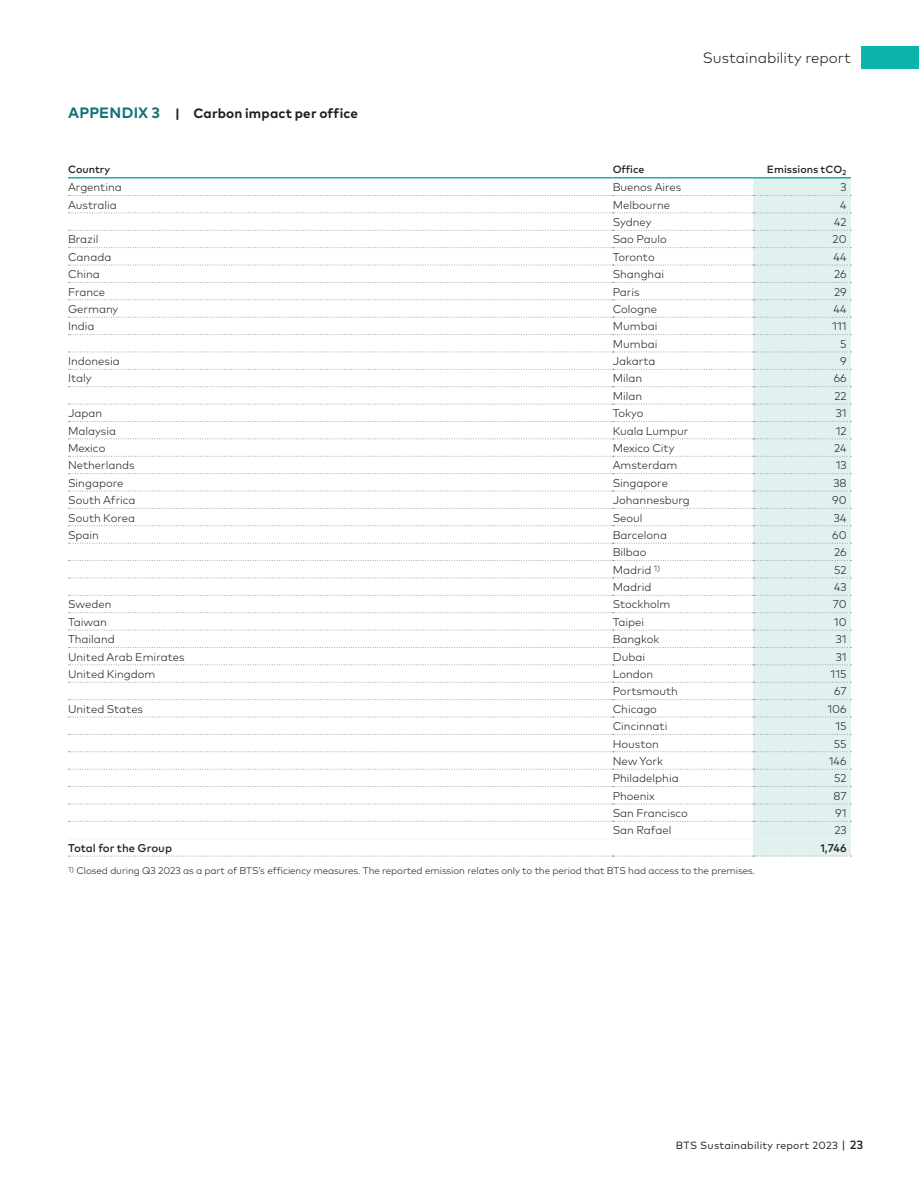
<style>
.page{position:relative;width:919px;height:1191px;background:#fff}
.page>*{position:absolute;margin:0;border:0;box-sizing:border-box;transform-origin:0 0}
.t1{font:300 15px "Mark OT";color:#231f20}
.notrubrik{font:700 13.5px "Mark OT";letter-spacing:.01em;color:#231f20}
.TAB_normal{font:300 11.25px "Mark OT";color:#231f20}
.TAB_fet{font:500 11.25px "Mark OT";color:#231f20}
.t2{font:10.5px "Mark OT";letter-spacing:.02em;color:#231f20}
.TAB_huvud{font:500 10.5px "Mark OT";color:#231f20}
.Fotnot_med_siffra{font:300 9.75px "Mark OT";letter-spacing:-.01em;color:#231f20}
.s1{font-size:15px;color:#127178}
.s2{font-size:12px}
.s3{font-weight:500;font-size:12px}
</style>
<div class="page">
<div style="left:753px;top:178px;width:97px;height:677px;background:#e1f1f0"></div>
<svg style="left:68px;top:195px;width:783px;height:1px"></svg>
<svg style="left:68px;top:212px;width:783px;height:1px"></svg>
<svg style="left:68px;top:230px;width:783px;height:1px"></svg>
<svg style="left:68px;top:247px;width:783px;height:1px"></svg>
<svg style="left:68px;top:265px;width:783px;height:1px"></svg>
<svg style="left:68px;top:282px;width:783px;height:1px"></svg>
<svg style="left:68px;top:299px;width:783px;height:1px"></svg>
<svg style="left:68px;top:317px;width:783px;height:1px"></svg>
<svg style="left:68px;top:334px;width:783px;height:1px"></svg>
<svg style="left:68px;top:351px;width:783px;height:1px"></svg>
<svg style="left:68px;top:369px;width:783px;height:1px"></svg>
<svg style="left:68px;top:386px;width:783px;height:1px"></svg>
<svg style="left:68px;top:404px;width:783px;height:1px"></svg>
<svg style="left:68px;top:421px;width:783px;height:1px"></svg>
<svg style="left:68px;top:438px;width:783px;height:1px"></svg>
<svg style="left:68px;top:456px;width:783px;height:1px"></svg>
<svg style="left:68px;top:473px;width:783px;height:1px"></svg>
<svg style="left:68px;top:490px;width:783px;height:1px"></svg>
<svg style="left:68px;top:508px;width:783px;height:1px"></svg>
<svg style="left:68px;top:525px;width:783px;height:1px"></svg>
<svg style="left:68px;top:543px;width:783px;height:1px"></svg>
<svg style="left:68px;top:560px;width:783px;height:1px"></svg>
<svg style="left:68px;top:577px;width:783px;height:1px"></svg>
<svg style="left:68px;top:595px;width:783px;height:1px"></svg>
<svg style="left:68px;top:612px;width:783px;height:1px"></svg>
<svg style="left:68px;top:629px;width:783px;height:1px"></svg>
<svg style="left:68px;top:647px;width:783px;height:1px"></svg>
<svg style="left:68px;top:664px;width:783px;height:1px"></svg>
<svg style="left:68px;top:682px;width:783px;height:1px"></svg>
<svg style="left:68px;top:699px;width:783px;height:1px"></svg>
<svg style="left:68px;top:716px;width:783px;height:1px"></svg>
<svg style="left:68px;top:734px;width:783px;height:1px"></svg>
<svg style="left:68px;top:751px;width:783px;height:1px"></svg>
<svg style="left:68px;top:768px;width:783px;height:1px"></svg>
<svg style="left:68px;top:803px;width:783px;height:1px"></svg>
<svg style="left:68px;top:821px;width:783px;height:1px"></svg>
<hr style="left:68px;top:177px;width:544px;height:1px;background:#0db4aa">
<hr style="left:612px;top:177px;width:141px;height:1px;background:#0db4aa">
<hr style="left:753px;top:177px;width:97px;height:1px;background:#0db4aa">
<svg style="left:68px;top:786px;width:783px;height:1px"></svg>
<svg style="left:68px;top:855px;width:783px;height:1px"></svg>
<hr style="left:68px;top:838px;width:544px;height:1px;background:#f1f5f7">
<hr style="left:612px;top:838px;width:141px;height:1px;background:#f1f5f7">
<hr style="left:753px;top:838px;width:97px;height:1px;background:#f1f5f7">
<div style="left:861px;top:46px;width:57px;height:23px;background:#0db4aa"></div>
<p class="notrubrik" style="left:68px;top:105px;width:291px"><span class="s1">APPENDIX 3</span> | Carbon impact per office</p>
<h1 class="t1" style="left:702px;top:48px;width:150px">Sustainability report</h1>
<p class="TAB_huvud" style="left:68px;top:163px;width:44px">Country</p>
<p class="TAB_huvud" style="left:612px;top:163px;width:33px">Office</p>
<p class="TAB_huvud" style="left:767px;top:163px;width:81px">Emissions tCO<sub>2</sub></p>
<p class="TAB_normal" style="left:68px;top:180px;width:55px">Argentina</p>
<p class="TAB_normal" style="left:612px;top:180px;width:70px">Buenos Aires</p>
<p class="TAB_normal" style="left:840px;top:180px;width:8px">3</p>
<p class="TAB_normal" style="left:68px;top:198px;width:50px">Australia</p>
<p class="TAB_normal" style="left:612px;top:198px;width:59px">Melbourne</p>
<p class="TAB_normal" style="left:840px;top:198px;width:8px">4</p>
<p class="TAB_normal" style="left:612px;top:215px;width:40px">Sydney</p>
<p class="TAB_normal" style="left:834px;top:215px;width:14px">42</p>
<p class="TAB_normal" style="left:68px;top:233px;width:32px">Brazil</p>
<p class="TAB_normal" style="left:612px;top:233px;width:56px">Sao Paulo</p>
<p class="TAB_normal" style="left:832px;top:233px;width:16px">20</p>
<p class="TAB_normal" style="left:68px;top:250px;width:45px">Canada</p>
<p class="TAB_normal" style="left:612px;top:250px;width:44px">Toronto</p>
<p class="TAB_normal" style="left:833px;top:250px;width:15px">44</p>
<p class="TAB_normal" style="left:68px;top:267px;width:33px">China</p>
<p class="TAB_normal" style="left:612px;top:267px;width:53px">Shanghai</p>
<p class="TAB_normal" style="left:834px;top:267px;width:14px">26</p>
<p class="TAB_normal" style="left:68px;top:285px;width:39px">France</p>
<p class="TAB_normal" style="left:612px;top:285px;width:29px">Paris</p>
<p class="TAB_normal" style="left:834px;top:285px;width:14px">29</p>
<p class="TAB_normal" style="left:68px;top:302px;width:52px">Germany</p>
<p class="TAB_normal" style="left:612px;top:302px;width:46px">Cologne</p>
<p class="TAB_normal" style="left:833px;top:302px;width:15px">44</p>
<p class="TAB_normal" style="left:68px;top:319px;width:28px">India</p>
<p class="TAB_normal" style="left:612px;top:319px;width:46px">Mumbai</p>
<p class="TAB_normal" style="left:832px;top:319px;width:16px">111</p>
<p class="TAB_normal" style="left:612px;top:337px;width:46px">Mumbai</p>
<p class="TAB_normal" style="left:840px;top:337px;width:8px">5</p>
<p class="TAB_normal" style="left:68px;top:354px;width:53px">Indonesia</p>
<p class="TAB_normal" style="left:612px;top:354px;width:44px">Jakarta</p>
<p class="TAB_normal" style="left:840px;top:354px;width:8px">9</p>
<p class="TAB_normal" style="left:68px;top:372px;width:25px">Italy</p>
<p class="TAB_normal" style="left:612px;top:372px;width:31px">Milan</p>
<p class="TAB_normal" style="left:833px;top:372px;width:14px">66</p>
<p class="TAB_normal" style="left:612px;top:389px;width:31px">Milan</p>
<p class="TAB_normal" style="left:834px;top:389px;width:14px">22</p>
<p class="TAB_normal" style="left:68px;top:406px;width:36px">Japan</p>
<p class="TAB_normal" style="left:612px;top:406px;width:32px">Tokyo</p>
<p class="TAB_normal" style="left:835px;top:406px;width:12px">31</p>
<p class="TAB_normal" style="left:68px;top:424px;width:50px">Malaysia</p>
<p class="TAB_normal" style="left:612px;top:424px;width:77px">Kuala Lumpur</p>
<p class="TAB_normal" style="left:835px;top:424px;width:12px">12</p>
<p class="TAB_normal" style="left:68px;top:441px;width:39px">Mexico</p>
<p class="TAB_normal" style="left:612px;top:441px;width:63px">Mexico City</p>
<p class="TAB_normal" style="left:834px;top:441px;width:14px">24</p>
<p class="TAB_normal" style="left:68px;top:458px;width:68px">Netherlands</p>
<p class="TAB_normal" style="left:612px;top:458px;width:66px">Amsterdam</p>
<p class="TAB_normal" style="left:835px;top:458px;width:12px">13</p>
<p class="TAB_normal" style="left:68px;top:476px;width:57px">Singapore</p>
<p class="TAB_normal" style="left:612px;top:476px;width:57px">Singapore</p>
<p class="TAB_normal" style="left:833px;top:476px;width:15px">38</p>
<p class="TAB_normal" style="left:68px;top:493px;width:69px">South Africa</p>
<p class="TAB_normal" style="left:612px;top:493px;width:79px">Johannesburg</p>
<p class="TAB_normal" style="left:832px;top:493px;width:16px">90</p>
<p class="TAB_normal" style="left:68px;top:511px;width:68px">South Korea</p>
<p class="TAB_normal" style="left:612px;top:511px;width:31px">Seoul</p>
<p class="TAB_normal" style="left:833px;top:511px;width:14px">34</p>
<p class="TAB_normal" style="left:68px;top:528px;width:32px">Spain</p>
<p class="TAB_normal" style="left:612px;top:528px;width:56px">Barcelona</p>
<p class="TAB_normal" style="left:832px;top:528px;width:16px">60</p>
<p class="TAB_normal" style="left:612px;top:545px;width:35px">Bilbao</p>
<p class="TAB_normal" style="left:834px;top:545px;width:14px">26</p>
<p class="TAB_normal" style="left:612px;top:563px;width:49px">Madrid <sup>1)</sup></p>
<p class="TAB_normal" style="left:834px;top:563px;width:14px">52</p>
<p class="TAB_normal" style="left:612px;top:580px;width:40px">Madrid</p>
<p class="TAB_normal" style="left:833px;top:580px;width:14px">43</p>
<p class="TAB_normal" style="left:68px;top:597px;width:45px">Sweden</p>
<p class="TAB_normal" style="left:612px;top:597px;width:59px">Stockholm</p>
<p class="TAB_normal" style="left:832px;top:597px;width:15px">70</p>
<p class="TAB_normal" style="left:68px;top:615px;width:40px">Taiwan</p>
<p class="TAB_normal" style="left:612px;top:615px;width:33px">Taipei</p>
<p class="TAB_normal" style="left:833px;top:615px;width:14px">10</p>
<p class="TAB_normal" style="left:68px;top:632px;width:48px">Thailand</p>
<p class="TAB_normal" style="left:612px;top:632px;width:48px">Bangkok</p>
<p class="TAB_normal" style="left:835px;top:632px;width:12px">31</p>
<p class="TAB_normal" style="left:68px;top:650px;width:118px">United Arab Emirates</p>
<p class="TAB_normal" style="left:612px;top:650px;width:34px">Dubai</p>
<p class="TAB_normal" style="left:835px;top:650px;width:12px">31</p>
<p class="TAB_normal" style="left:68px;top:667px;width:89px">United Kingdom</p>
<p class="TAB_normal" style="left:612px;top:667px;width:42px">London</p>
<p class="TAB_normal" style="left:830px;top:667px;width:18px">115</p>
<p class="TAB_normal" style="left:612px;top:684px;width:67px">Portsmouth</p>
<p class="TAB_normal" style="left:834px;top:684px;width:14px">67</p>
<p class="TAB_normal" style="left:68px;top:702px;width:77px">United States</p>
<p class="TAB_normal" style="left:612px;top:702px;width:46px">Chicago</p>
<p class="TAB_normal" style="left:827px;top:702px;width:21px">106</p>
<p class="TAB_normal" style="left:612px;top:719px;width:56px">Cincinnati</p>
<p class="TAB_normal" style="left:835px;top:719px;width:13px">15</p>
<p class="TAB_normal" style="left:612px;top:737px;width:48px">Houston</p>
<p class="TAB_normal" style="left:833px;top:737px;width:14px">55</p>
<p class="TAB_normal" style="left:612px;top:754px;width:52px">New York</p>
<p class="TAB_normal" style="left:828px;top:754px;width:19px">146</p>
<p class="TAB_normal" style="left:612px;top:771px;width:67px">Philadelphia</p>
<p class="TAB_normal" style="left:834px;top:771px;width:14px">52</p>
<p class="TAB_normal" style="left:612px;top:789px;width:44px">Phoenix</p>
<p class="TAB_normal" style="left:833px;top:789px;width:15px">87</p>
<p class="TAB_normal" style="left:612px;top:806px;width:77px">San Francisco</p>
<p class="TAB_normal" style="left:835px;top:806px;width:13px">91</p>
<p class="TAB_normal" style="left:612px;top:823px;width:60px">San Rafael</p>
<p class="TAB_normal" style="left:834px;top:823px;width:14px">23</p>
<p class="TAB_fet" style="left:68px;top:840px;width:105px">Total for the Group</p>
<p class="TAB_fet" style="left:820px;top:840px;width:28px">1,746</p>
<p class="Fotnot_med_siffra" style="left:68px;top:865px;width:688px"><sup>1)</sup> Closed during Q3 2023 as a part of BTS’s efficiency measures. The reported emission relates only to the period that BTS had access to the premises.</p>
<p class="t2" style="left:676px;top:1139px;width:189px">BTS Sustainability report 2023 <span class="s2">|</span> <span class="s3">23</span></p>
</div>
